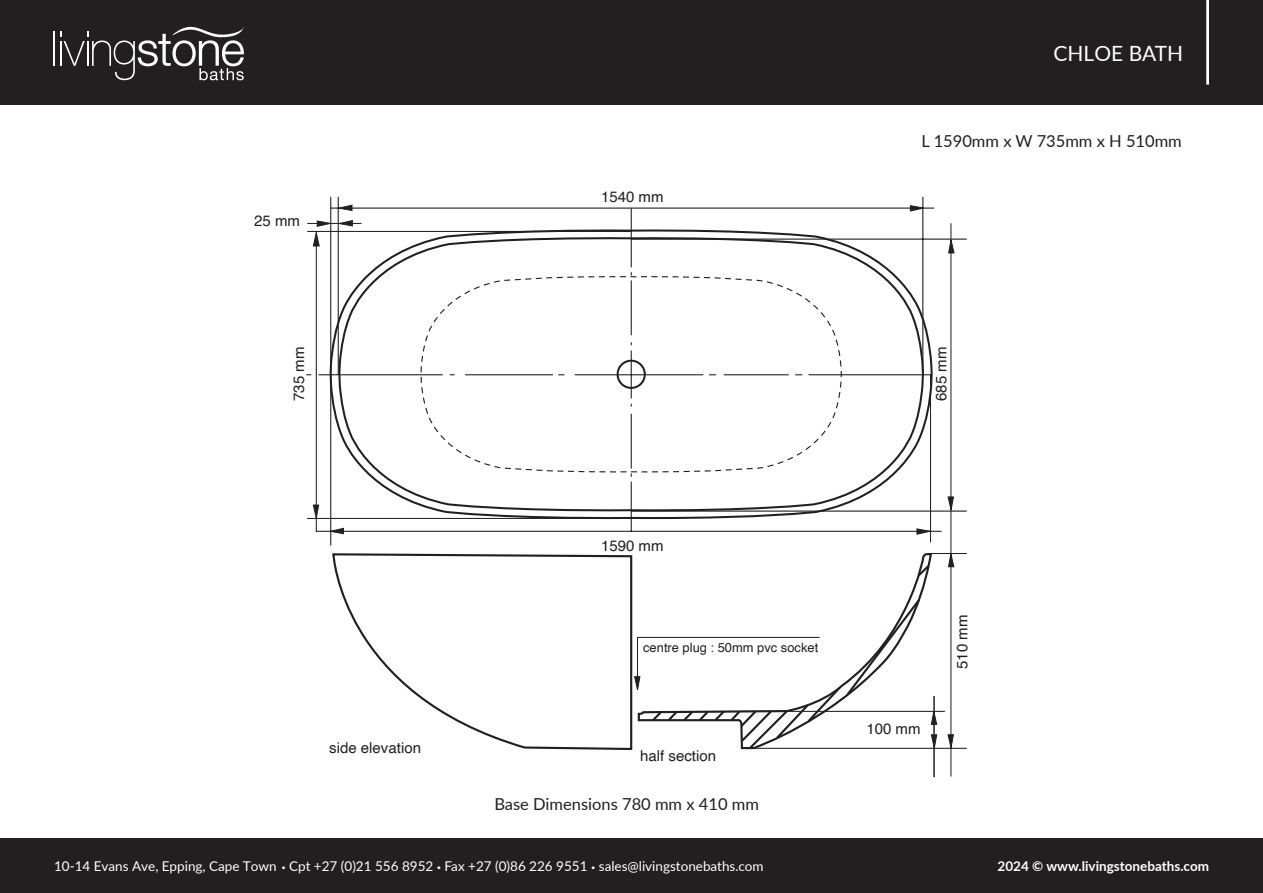
<style>
.page{position:relative;width:1263px;height:893px;background:#fff}
.page>*{position:absolute;margin:0;border:0;box-sizing:border-box;transform-origin:0 0}
.t1{font:21px "Lato";color:#fff}
.t2{font:16.5px "Lato";color:#231f20}
.t3{font:15px "Helvetica";color:#231f20}
.t4{font:13.5px "Lato";color:#fff}
.t5{font:700 13.5px "Lato";color:#fff}
.t6{font:12.9px "Helvetica";color:#231f20}
.s1{font-size:7.5px}
</style>
<div class="page">
<div style="left:0;top:0;width:1263px;height:104px;background:#231f20"></div>
<hr style="left:1206px;top:0;width:3px;height:85px;background:#fff">
<div style="left:0;top:839px;width:1263px;height:54px;background:#231f20"></div>
<hr style="left:54px;top:32px;width:1px;height:34px;background:#fff">
<svg style="left:60px;top:27px;width:184px;height:53px"></svg>
<hr style="left:950px;top:223px;width:1px;height:553px;background:#231f20">
<svg style="left:306px;top:196px;width:661px;height:553px"></svg>
<hr style="left:933px;top:696px;width:1px;height:81px;background:#231f20">
<svg style="left:331px;top:552px;width:302px;height:198px"></svg>
<svg style="left:329px;top:228px;width:605px;height:293px"></svg>
<svg style="left:637px;top:552px;width:296px;height:198px"></svg>
<svg style="left:930px;top:734px;width:8px;height:15px"></svg>
<svg style="left:930px;top:710px;width:8px;height:15px"></svg>
<h1 class="t1" style="left:1053px;top:38px;width:131px">CHLOE BATH</h1>
<p class="t3" style="left:254px;top:209px;width:47px">25 mm</p>
<p class="t3" style="left:601px;top:185px;width:64px">1540 mm</p>
<p class="t2" style="left:921px;top:129px;width:262px">L 1590mm x W 735mm x H 510mm</p>
<p class="t3" style="left:287px;top:401px;width:56px;rotate:-90deg">735 mm</p>
<p class="t3" style="left:929px;top:401px;width:56px;rotate:-90deg">685 mm</p>
<p class="t3" style="left:601px;top:535px;width:64px">1590 mm</p>
<p class="t3" style="left:329px;top:736px;width:93px">side elevation</p>
<p class="t6" style="left:643px;top:637px;width:177px">centre plug : 50mm pvc socket</p>
<p class="t3" style="left:640px;top:744px;width:77px">half section</p>
<p class="t2" style="left:494px;top:792px;width:266px">Base Dimensions 780 mm x 410 mm</p>
<p class="t4" style="left:54px;top:857px;width:711px">10-14 Evans Ave, Epping, Cape Town <span class="s1">•</span> Cpt +27 (0)21 556 8952 <span class="s1">•</span> Fax +27 (0)86 226 9551 <span class="s1">•</span> sales@livingstonebaths.com</p>
<p class="t3" style="left:866px;top:718px;width:56px">100 mm</p>
<p class="t3" style="left:950px;top:669px;width:56px;rotate:-90deg">510 mm</p>
<p class="t5" style="left:997px;top:856px;width:213px">2024 © www.livingstonebaths.com</p>
</div>
